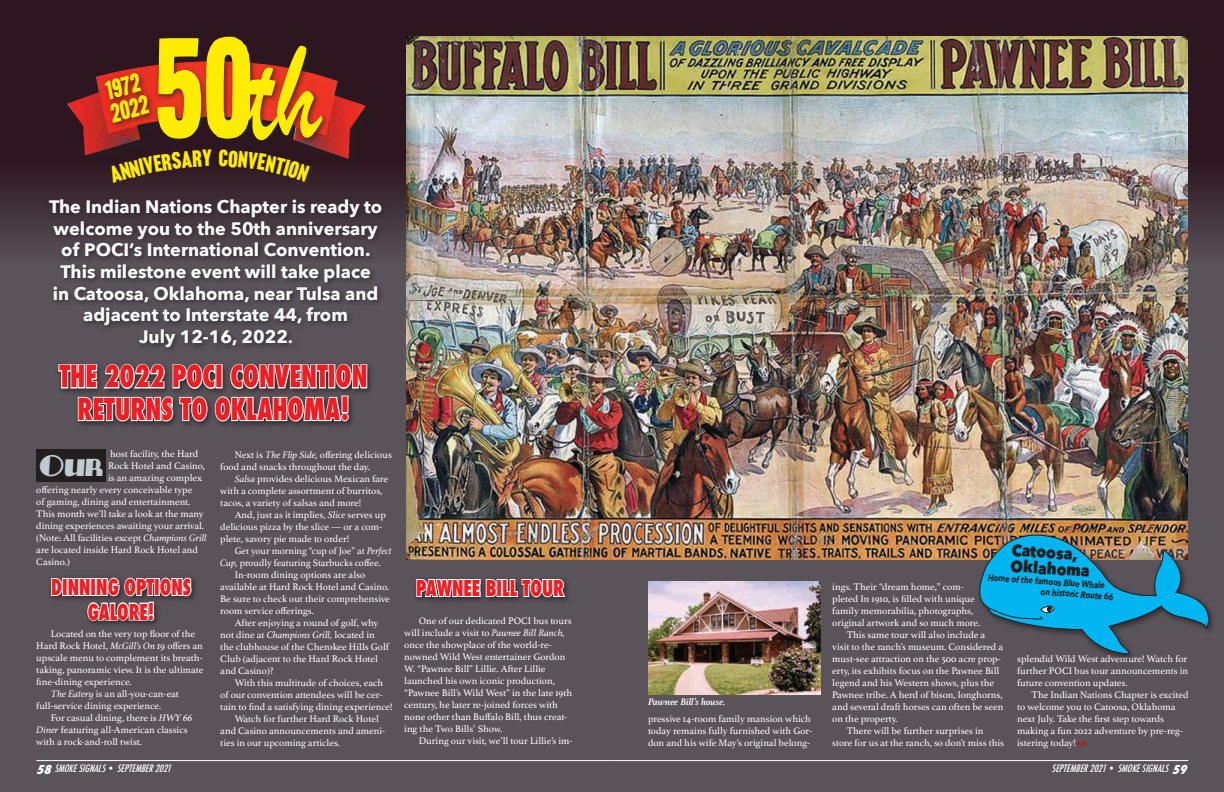
<style>
.page{position:relative;width:1224px;height:792px;background:#fff}
.page>*{position:absolute;margin:0;border:0;box-sizing:border-box;transform-origin:0 0}
.t1{font:141.7px "Eldon WF";color:#ffed01;scale:.84 1}
.t2{font:800 condensed 29.5px/32.6px "Futura";color:#ee1d23;text-align:center;scale:.85 1}
.t3{font:28.2px "Plug Nickel NF";color:#c0cad0;scale:.93 1}
.t4{font:26.4px/23.1px "Eldon WF";color:#ffed01;scale:.89 1}
.t5{font:800 condensed 21.2px/24.6px "Futura";color:#ee1d23;text-align:center;scale:.85 1}
.t6{font:700 18px/21.6px "Avenir Next";color:#fff;text-align:center}
.t7{font:800 16.5px/16px "Avenir Next";color:#231f20;scale:.9 1}
.t8{font:10px/12px "Athelas";color:#fff}
.t9{font:italic 500 condensed 10px "Futura";color:#fff}
.t10{font:italic 700 10px "Athelas";color:#fff}
.t11{font:italic 700 9.5px/10.5px "Avenir Next";color:#231f20;scale:.8 1}
.t12{font:6.1px "Plug Nickel NF";color:#b7151b;scale:.59 1}
.s1{font-family:"Brush Script";font-style:italic}
.s2{font-size:15.4px}
.s3{font-style:italic}
.s4{font-weight:800;font-size:12px}
.s5{font-style:normal}
</style>
<div class="page">
<div style="left:0;top:110px;width:1224px;height:682px;background:#5a535a"></div>
<div style="left:0;top:0;width:1224px;height:263px;background:#2e1620"></div>
<hr style="left:36px;top:760px;width:576px;height:1px;background:#fff">
<hr style="left:612px;top:760px;width:576px;height:1px;background:#fff">
<div style="left:55px;top:361px;width:319px;height:67px;background:#231f20;opacity:.75"></div>
<svg style="left:57px;top:361px;width:311px;height:89px"></svg>
<div style="left:46px;top:196px;width:343px;height:158px;background:#231f20;opacity:.75"></div>
<div style="left:36px;top:450px;width:70px;height:32px;background:#231f20"></div>
<img style="left:67px;top:65px;width:299px;height:94px">
<div style="left:154px;top:33px;width:175px;height:114px;background:#231f20;opacity:.75"></div>
<div style="left:102px;top:70px;width:54px;height:60px;background:#231f20;opacity:.75"></div>
<img style="left:406px;top:36px;width:781px;height:524px">
<div style="left:48px;top:574px;width:151px;height:54px;background:#231f20;opacity:.75"></div>
<svg style="left:50px;top:574px;width:143px;height:54px"></svg>
<img style="left:415px;top:531px;width:152px;height:70px">
<img style="left:648px;top:581px;width:173px;height:113px">
<img style="left:970px;top:531px;width:243px;height:124px">
<svg style="left:108px;top:150px;width:104px;height:33px"></svg>
<svg style="left:219px;top:150px;width:91px;height:32px"></svg>
<h1 class="t1" style="left:155px;top:20px;width:264px">50<span class="s1">th</span></h1>
<h3 class="t4" style="left:101px;top:80px;width:45px;rotate:-15deg">1972<br>2022</h3>
<h3 class="t6" style="left:49px;top:196px;width:335px">The Indian Nations Chapter is ready to welcome you to the 50th anniversary of POCI’s International Convention.<br>This milestone event will take place<br>in Catoosa, Oklahoma, near Tulsa and adjacent to Interstate 44, from<br>July 12-16, 2022<span class="s2">.</span></h3>
<h2 class="t2" style="left:59px;top:360px;width:364px">THE 2022 POCI CONVENTION<br>RETURNS TO OKLAHOMA!</h2>
<p class="t8" style="left:110px;top:448px;width:90px">host facility, the Hard</p>
<p class="t8" style="left:108px;top:460px;width:98px">Rock Hotel and Casino,</p>
<p class="t8" style="left:108px;top:472px;width:96px">is an amazing complex</p>
<p class="t8" style="left:36px;top:484px;width:158px">offering nearly every conceivable type</p>
<p class="t8" style="left:36px;top:496px;width:155px">of gaming, dining and entertainment.</p>
<p class="t8" style="left:36px;top:508px;width:169px">This month we’ll take a look at the many</p>
<p class="t8" style="left:36px;top:520px;width:169px">dining experiences awaiting your arrival.</p>
<p class="t8" style="left:36px;top:532px;width:172px">(Note: All facilities except <span class="s3">Champions Grill</span></p>
<p class="t8" style="left:36px;top:544px;width:163px">are located inside Hard Rock Hotel and</p>
<p class="t8" style="left:36px;top:556px;width:35px">Casino.)</p>
<p class="t8" style="left:220px;top:448px;width:173px;text-indent:14px">Next is <span class="s3">The Flip Side,</span> offering delicious food and snacks throughout the day.</p>
<p class="t8" style="left:220px;top:472px;width:169px;text-indent:14px"><span class="s3">Salsa</span> provides delicious Mexican fare with a complete assortment of burritos, tacos, a variety of salsas and more!</p>
<p class="t8" style="left:220px;top:508px;width:167px;text-indent:14px">And, just as it implies, <span class="s3">Slice</span> serves up delicious pizza by the slice — or a com&shy;plete, savory pie made to order!</p>
<p class="t8" style="left:235px;top:544px;width:159px">Get your morning “cup of Joe” at <span class="s3">Perfect</span></p>
<p class="t8" style="left:220px;top:556px;width:162px"><span class="s3">Cup,</span> proudly featuring Starbucks coffee.</p>
<p class="t8" style="left:235px;top:568px;width:132px">In-room dining options are also</p>
<p class="t8" style="left:220px;top:580px;width:170px">available at Hard Rock Hotel and Casino.</p>
<p class="t8" style="left:220px;top:592px;width:171px">Be sure to check out their comprehensive</p>
<p class="t8" style="left:220px;top:604px;width:95px">room service offerings.</p>
<p class="t8" style="left:235px;top:616px;width:145px">After enjoying a round of golf, why</p>
<p class="t8" style="left:220px;top:628px;width:156px">not dine at <span class="s3">Champions Grill,</span> located in</p>
<p class="t8" style="left:220px;top:640px;width:170px">the clubhouse of the Cherokee Hills Golf</p>
<p class="t8" style="left:220px;top:652px;width:159px">Club (adjacent to the Hard Rock Hotel</p>
<p class="t8" style="left:220px;top:664px;width:55px">and Casino)?</p>
<p class="t8" style="left:235px;top:676px;width:150px">With this multitude of choices, each</p>
<p class="t8" style="left:220px;top:688px;width:164px">of our convention attendees will be cer-</p>
<p class="t8" style="left:220px;top:700px;width:174px">tain to find a satisfying dining experience!</p>
<p class="t8" style="left:235px;top:712px;width:146px">Watch for further Hard Rock Hotel</p>
<p class="t8" style="left:220px;top:724px;width:166px">and Casino announcements and ameni-</p>
<p class="t8" style="left:220px;top:736px;width:121px">ties in our upcoming articles.</p>
<h3 class="t3" style="left:39px;top:449px;width:74px">Our</h3>
<h3 class="t5" style="left:51px;top:575px;width:166px">DINNING OPTIONS<br>GALORE!</h3>
<h3 class="t5" style="left:416px;top:576px;width:175px">PAWNEE BILL TOUR</h3>
<p class="t8" style="left:404px;top:615px;width:169px;text-indent:14px">One of our dedicated POCI bus tours will include a visit to <span class="s3">Pawnee Bill Ranch, </span>once the showplace of the world-re&shy;nowned Wild West entertainer Gordon W. “Pawnee Bill” Lillie. After Lillie launched his own iconic production, “Pawnee Bill’s Wild West” in the late 19th century, he later re-joined forces with none other than Buffalo Bill, thus creat&shy;ing the Two Bills’ Show.</p>
<p class="t8" style="left:419px;top:735px;width:156px">During our visit, we’ll tour Lillie’s im-</p>
<p class="t8" style="left:51px;top:628px;width:146px">Located on the very top floor of the</p>
<p class="t8" style="left:36px;top:640px;width:168px">Hard Rock Hotel, <span class="s3">McGill’s On 19</span> offers an</p>
<p class="t8" style="left:36px;top:652px;width:168px">upscale menu to complement its breath-</p>
<p class="t8" style="left:36px;top:664px;width:169px">taking, panoramic view. It is the ultimate</p>
<p class="t8" style="left:36px;top:676px;width:97px">fine-dining experience.</p>
<p class="t8" style="left:51px;top:688px;width:130px"><span class="s3">The Eatery</span> is an all-you-can-eat</p>
<p class="t8" style="left:36px;top:700px;width:126px">full-service dining experience.</p>
<p class="t8" style="left:51px;top:712px;width:143px">For casual dining, there is <span class="s3">HWY 66</span></p>
<p class="t8" style="left:36px;top:724px;width:153px"><span class="s3">Diner</span> featuring all-American classics</p>
<p class="t8" style="left:36px;top:736px;width:107px">with a rock-and-roll twist.</p>
<p class="t10" style="left:648px;top:694px;width:79px">Pawnee Bill’s house.</p>
<p class="t8" style="left:648px;top:712px;width:166px">pressive 14-room family mansion which today remains fully furnished with Gor&shy;don and his wife May’s original belong-</p>
<h3 class="t7" style="left:1012px;top:542px;width:90px;rotate:4deg">Catoosa,<br>Oklahoma</h3>
<p class="t11" style="left:1042px;top:576px;width:93px;text-indent:-54px;rotate:4deg">Home of the famous Blue Whale on historic Route 66</p>
<p class="t8" style="left:832px;top:580px;width:133px">ings. Their “dream home,” com-</p>
<p class="t8" style="left:832px;top:592px;width:144px">pleted In 1910, is filled with unique</p>
<p class="t8" style="left:832px;top:604px;width:143px">family memorabilia, photographs,</p>
<p class="t8" style="left:832px;top:616px;width:149px">original artwork and so much more.</p>
<p class="t8" style="left:847px;top:628px;width:140px">This same tour will also include a</p>
<p class="t8" style="left:832px;top:640px;width:172px">visit to the ranch’s museum. Considered a</p>
<p class="t8" style="left:832px;top:652px;width:170px">must-see attraction on the 500 acre prop-</p>
<p class="t8" style="left:832px;top:664px;width:169px">erty, its exhibits focus on the Pawnee Bill</p>
<p class="t8" style="left:832px;top:676px;width:163px">legend and his Western shows, plus the</p>
<p class="t8" style="left:832px;top:688px;width:172px">Pawnee tribe. A herd of bison, longhorns,</p>
<p class="t8" style="left:832px;top:700px;width:173px">and several draft horses can often be seen</p>
<p class="t8" style="left:832px;top:712px;width:67px">on the property.</p>
<p class="t8" style="left:847px;top:724px;width:138px">There will be further surprises in</p>
<p class="t8" style="left:832px;top:736px;width:173px">store for us at the ranch, so don’t miss this</p>
<p class="t8" style="left:1017px;top:652px;width:172px;text-align:justify">splendid Wild West adventure! Watch for further POCI bus tour announcements in future convention updates.</p>
<p class="t8" style="left:1017px;top:688px;width:173px;text-indent:14px">The Indian Nations Chapter is excited to welcome you to Catoosa, Oklahoma next July. Take the first step towards making a fun 2022 adventure by pre-reg&shy;istering today!</p>
<p class="t12" style="left:1077px;top:740px;width:17px">SSN</p>
<p class="t9" style="left:36px;top:762px;width:140px"><span class="s4">58</span>SMOKESIGNALS<span class="s5">•</span> SEPTEMBER2021</p>
<p class="t9" style="left:1052px;top:762px;width:141px">SEPTEMBER2021<span class="s5">•</span> SMOKESIGNALS<span class="s4">59</span></p>
</div>
